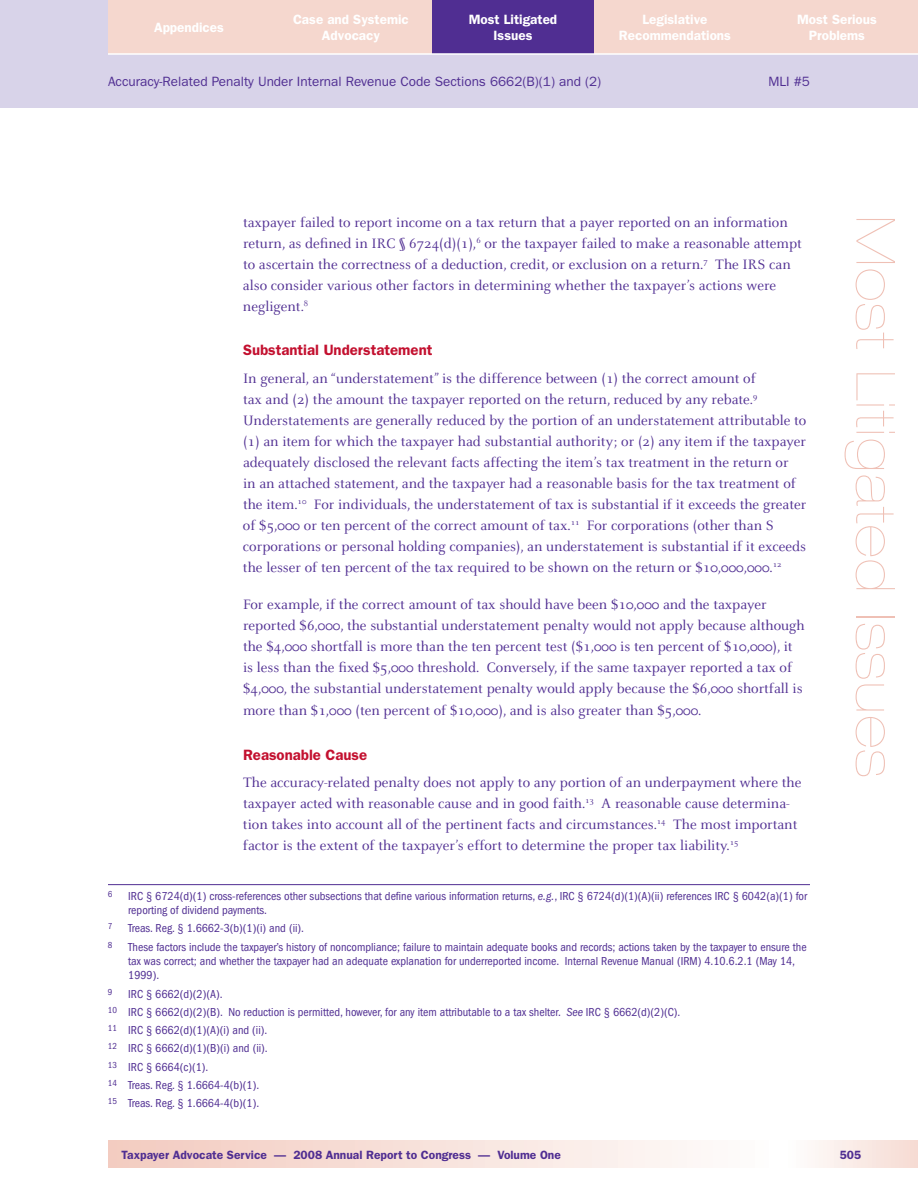
<style>
.page{position:relative;width:918px;height:1188px;background:#fff}
.page>*{position:absolute;margin:0;border:0;box-sizing:border-box;transform-origin:0 0}
.t1{font:900 expanded 54px "Helvetica Neue";letter-spacing:.04em;color:#efc0b5}
.t2{font:15px/21px "Celeste";color:#502e92}
.t3{font:600 15px "Franklin Gothic";color:#c3102f}
.t4{font:600 13.5px/16.5px "Franklin Gothic";color:#fff;text-align:center}
.t5{font:13.5px "Franklin Gothic";color:#502e92}
.t6{font:condensed 12px/18.3px "Franklin Gothic";color:#502e92}
.t7{font:600 12px "Franklin Gothic";color:#502e92}
.t8{font:condensed 9px "Franklin Gothic";color:#502e92}
.s1{font-style:italic}
</style>
<div class="page">
<svg style="left:108px;top:1141px;width:579px;height:27px;background:#f7e0d9"></svg>
<div style="left:0;top:0;width:918px;height:108px;background:#d8d3e9"></div>
<div style="left:770px;top:1141px;width:148px;height:27px;background:linear-gradient(to right,#fff,#f6dbd3)"></div>
<div style="left:756px;top:0;width:162px;height:54px;background:#f5d7ce"></div>
<div style="left:594px;top:0;width:162px;height:54px;background:#f5d7ce"></div>
<div style="left:432px;top:0;width:162px;height:54px;background:#502e92"></div>
<div style="left:108px;top:0;width:162px;height:54px;background:#f5d7ce"></div>
<div style="left:270px;top:0;width:162px;height:54px;background:#f5d7ce"></div>
<hr style="left:108px;top:53px;width:810px;height:2px;background:#fff">
<hr style="left:108px;top:884px;width:702px;height:1px;background:#502e92">
<p class="t4" style="left:154px;top:19px;width:71px">Appendices</p>
<p class="t4" style="left:293px;top:11px;width:117px">Case and Systemic<br>Advocacy</p>
<p class="t4" style="left:469px;top:11px;width:90px">Most Litigated<br>Issues</p>
<p class="t4" style="left:619px;top:11px;width:114px">Legislative<br>Recommendations</p>
<p class="t4" style="left:797px;top:11px;width:81px">Most Serious<br>Problems</p>
<p class="t5" style="left:108px;top:74px;width:495px">Accuracy-Related Penalty Under Internal Revenue Code Sections 6662(B)(1) and (2)</p>
<p class="t5" style="left:768px;top:74px;width:43px">MLI #5</p>
<p class="t2" style="left:243px;top:212px;width:546px">taxpayer failed to report income on a tax return that a payer reported on an information</p>
<h1 class="t1" style="left:907px;top:216px;width:562px;rotate:90deg">Most Litigated Issues</h1>
<p class="t2" style="left:243px;top:233px;width:560px">return, as defined in IRC § 6724(d)(1),<sup>6</sup> or the taxpayer failed to make a reasonable attempt to ascertain the correctness of a deduction, credit, or exclusion on a return.<sup>7</sup> The IRS can also consider various other factors in determining whether the taxpayer’s actions were negligent.<sup>8</sup></p>
<p class="t3" style="left:243px;top:341px;width:191px">Substantial Understatement</p>
<p class="t2" style="left:243px;top:368px;width:565px">In general, an “understatement” is the difference between (1) the correct amount of<br>tax and (2) the amount the taxpayer reported on the return, reduced by any rebate.<sup>9<br></sup>Understatements are generally reduced by the portion of an understatement attributable to (1) an item for which the taxpayer had substantial authority; or (2) any item if the taxpayer adequately disclosed the relevant facts affecting the item’s tax treatment in the return or<br>in an attached statement, and the taxpayer had a reasonable basis for the tax treatment of the item.<sup>10</sup> For individuals, the understatement of tax is substantial if it exceeds the greater of $5,000 or ten percent of the correct amount of tax.<sup>11</sup> For corporations (other than S corporations or personal holding companies), an understatement is substantial if it exceeds the lesser of ten percent of the tax required to be shown on the return or $10,000,000.<sup>12</sup></p>
<p class="t2" style="left:243px;top:595px;width:563px">For example, if the correct amount of tax should have been $10,000 and the taxpayer reported $6,000, the substantial understatement penalty would not apply because although the $4,000 shortfall is more than the ten percent test ($1,000 is ten percent of $10,000), it is less than the fixed $5,000 threshold. Conversely, if the same taxpayer reported a tax of $4,000, the substantial understatement penalty would apply because the $6,000 shortfall is more than $1,000 (ten percent of $10,000), and is also greater than $5,000.</p>
<p class="t3" style="left:243px;top:746px;width:126px">Reasonable Cause</p>
<p class="t2" style="left:243px;top:773px;width:560px">The accuracy-related penalty does not apply to any portion of an underpayment where the taxpayer acted with reasonable cause and in good faith.<sup>13</sup> A reasonable cause determina&shy;tion takes into account all of the pertinent facts and circumstances.<sup>14</sup> The most important factor is the extent of the taxpayer’s effort to determine the proper tax liability.<sup>15</sup></p>
<p class="t8" style="left:108px;top:889px;width:6px">6</p>
<p class="t6" style="left:128px;top:889px;width:680px;line-height:14.4px">IRC § 6724(d)(1) cross-references other subsections that define various information returns, <span class="s1">e.g.</span>, IRC § 6724(d)(1)(A)(ii) references IRC § 6042(a)(1) for reporting of dividend payments.</p>
<p class="t8" style="left:108px;top:921px;width:6px">7</p>
<p class="t6" style="left:128px;top:919px;width:177px">Treas. Reg. § 1.6662-3(b)(1)(i) and (ii).</p>
<p class="t8" style="left:108px;top:939px;width:6px">8</p>
<p class="t6" style="left:128px;top:939px;width:680px;line-height:14.4px">These factors include the taxpayer’s history of noncompliance; failure to maintain adequate books and records; actions taken by the taxpayer to ensure the tax was correct; and whether the taxpayer had an adequate explanation for underreported income. Internal Revenue Manual (IRM) 4.10.6.2.1 (May 14,<br>1999).</p>
<p class="t8" style="left:108px;top:987px;width:6px">9</p>
<p class="t6" style="left:108px;top:985px;width:574px;text-indent:20px">IRC § 6662(d)(2)(A).<br><sup>10</sup> IRC § 6662(d)(2)(B). No reduction is permitted, however, for any item attributable to a tax shelter. <span class="s1">See</span> IRC § 6662(d)(2)(C).<br><sup>11</sup> IRC § 6662(d)(1)(A)(i) and (ii).<br><sup>12</sup> IRC § 6662(d)(1)(B)(i) and (ii).<br><sup>13</sup> IRC § 6664(c)(1).<br><sup>14</sup> Treas. Reg. § 1.6664-4(b)(1).<br><sup>15</sup> Treas. Reg. § 1.6664-4(b)(1).</p>
<p class="t7" style="left:122px;top:1148px;width:441px">Taxpayer Advocate Service — 2008 Annual Report to Congress — Volume One</p>
<p class="t7" style="left:840px;top:1148px;width:23px">505</p>
</div>
